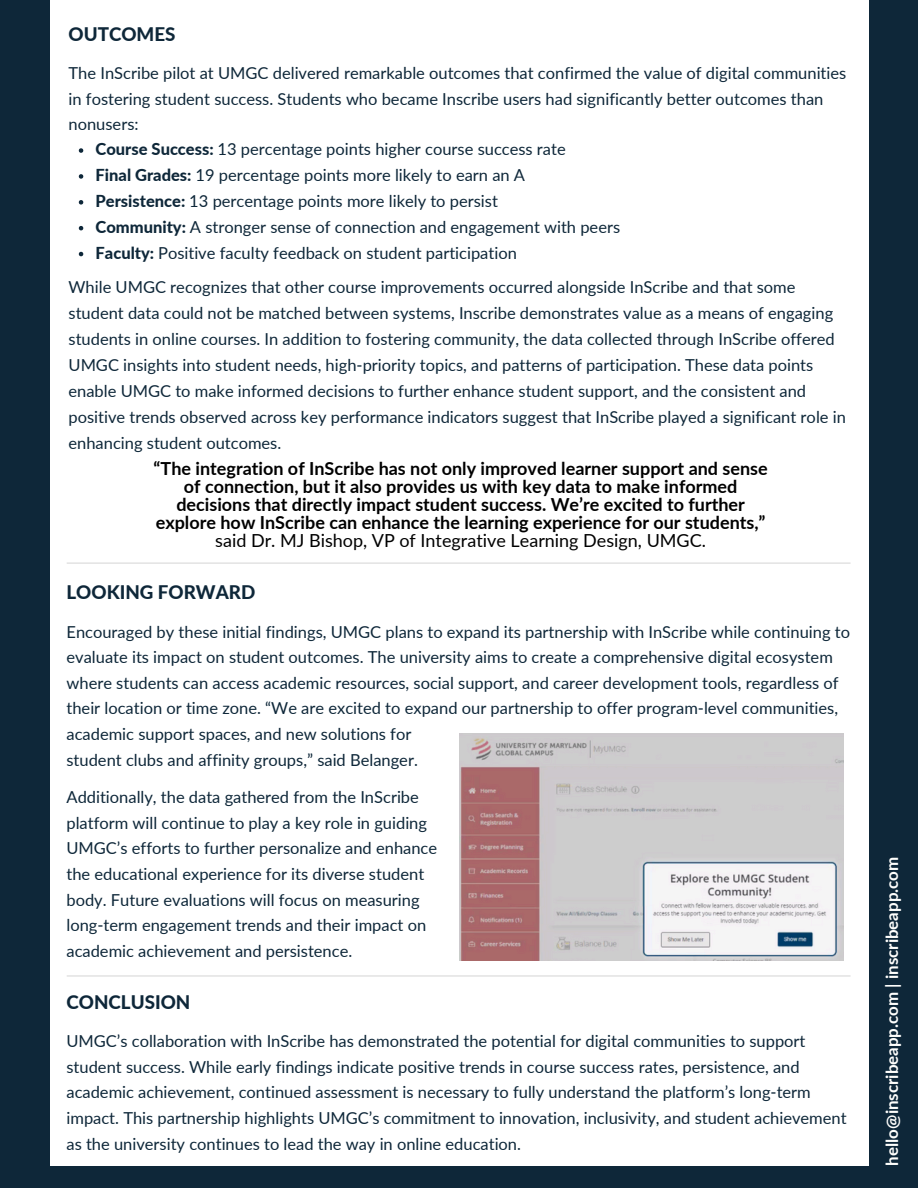
<style>
.page{position:relative;width:918px;height:1188px;background:#0e2739}
.page>*{position:absolute;margin:0;border:0;box-sizing:border-box;transform-origin:0 0}
.t1{font:800 18.75px "Lato";color:#0e2739}
.t2{font:700 18px/18px "Lato";color:#000;text-align:center}
.t3{font:700 16.95px "Lato";color:#fefefc}
.t4{font:16.5px/25.7px "Lato";color:#0e2739}
.s1{font-weight:800}
.s2{font-weight:400}
</style>
<div class="page">
<div style="left:50px;top:0;width:818px;height:1166px;background:#fff"></div>
<hr style="left:67px;top:563px;width:783px;height:1px;background:#d9d9d9">
<hr style="left:67px;top:975px;width:783px;height:2px;background:#d9d9d9">
<img style="left:459px;top:734px;width:385px;height:227px">
<svg style="left:79px;top:148px;width:4px;height:5px"></svg>
<svg style="left:79px;top:174px;width:4px;height:5px"></svg>
<svg style="left:79px;top:200px;width:4px;height:5px"></svg>
<svg style="left:79px;top:226px;width:4px;height:4px"></svg>
<svg style="left:79px;top:252px;width:4px;height:4px"></svg>
<p class="t1" style="left:69px;top:22px;width:109px">OUTCOMES</p>
<p class="t4" style="left:69px;top:60px;width:779px">The InScribe pilot at UMGC delivered remarkable outcomes that confirmed the value of digital communities in fostering student success. Students who became Inscribe users had significantly better outcomes than nonusers:</p>
<p class="t4" style="left:96px;top:136px;width:472px"><span class="s1">Course Success:</span> 13 percentage points higher course success rate</p>
<p class="t4" style="left:96px;top:162px;width:431px"><span class="s1">Final Grades:</span> 19 percentage points more likely to earn an A</p>
<p class="t4" style="left:96px;top:188px;width:404px"><span class="s1">Persistence:</span> 13 percentage points more likely to persist</p>
<p class="t4" style="left:96px;top:213px;width:526px"><span class="s1">Community:</span> A stronger sense of connection and engagement with peers</p>
<h3 class="t4" style="left:96px;top:239px;width:423px"><span class="s1">Faculty:</span> Positive faculty feedback on student participation</h3>
<p class="t4" style="left:69px;top:274px;width:779px">While UMGC recognizes that other course improvements occurred alongside InScribe and that some student data could not be matched between systems, Inscribe demonstrates value as a means of engaging students in online courses. In addition to fostering community, the data collected through InScribe offered UMGC insights into student needs, high-priority topics, and patterns of participation. These data points enable UMGC to make informed decisions to further enhance student support, and the consistent and positive trends observed across key performance indicators suggest that InScribe played a significant role in enhancing student outcomes.</p>
<p class="t2" style="left:154px;top:459px;width:616px">“The integration of InScribe has not only improved learner support and sense of connection, but it also provides us with key data to make informed decisions that directly impact student success. We’re excited to further explore how InScribe can enhance the learning experience for our students,” <span class="s2">said Dr. MJ Bishop, VP of Integrative Learning Design, UMGC.</span></p>
<p class="t1" style="left:67px;top:581px;width:190px">LOOKING FORWARD</p>
<p class="t4" style="left:67px;top:618px;width:785px">Encouraged by these initial findings, UMGC plans to expand its partnership with InScribe while continuing to evaluate its impact on student outcomes. The university aims to create a comprehensive digital ecosystem where students can access academic resources, social support, and career development tools, regardless of their location or time zone. “We are excited to expand our partnership to offer program-level communities, academic support spaces, and new solutions for</p>
<h1 class="t4" style="left:67px;top:747px;width:353px">student clubs and affinity groups,” said Belanger.</h1>
<p class="t4" style="left:67px;top:784px;width:372px">Additionally, the data gathered from the InScribe platform will continue to play a key role in guiding UMGC’s efforts to further personalize and enhance the educational experience for its diverse student body. Future evaluations will focus on measuring long-term engagement trends and their impact on academic achievement and persistence.</p>
<h1 class="t1" style="left:67px;top:990px;width:125px">CONCLUSION</h1>
<p class="t4" style="left:67px;top:1028px;width:782px">UMGC’s collaboration with InScribe has demonstrated the potential for digital communities to support student success. While early findings indicate positive trends in course success rates, persistence, and academic achievement, continued assessment is necessary to fully understand the platform’s long-term impact. This partnership highlights UMGC’s commitment to innovation, inclusivity, and student achievement as the university continues to lead the way in online education.</p>
<p class="t3" style="left:881px;top:1166px;width:310px;rotate:-90deg">hello@inscribeapp.com | inscribeapp.com</p>
</div>
